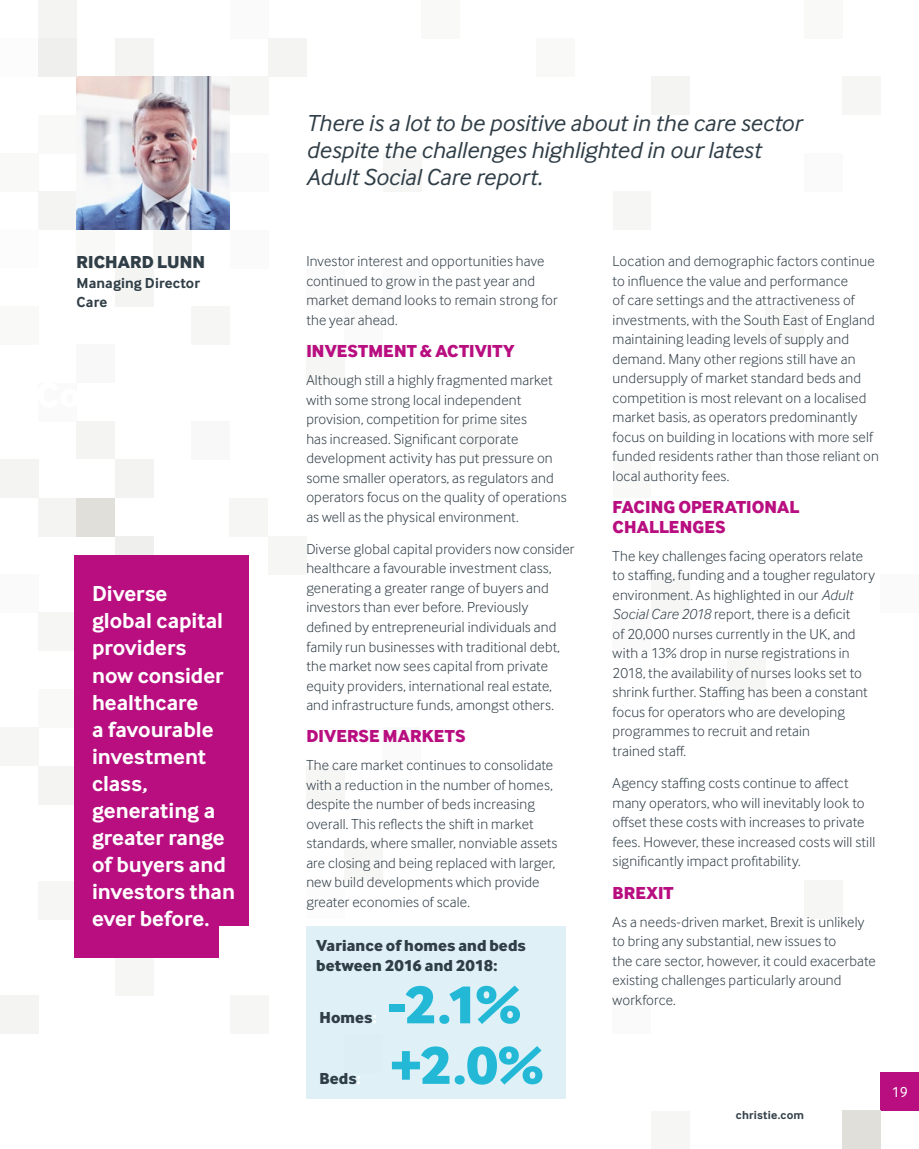
<style>
.page{position:relative;width:919px;height:1149px;background:#fff}
.page>*{position:absolute;margin:0;border:0;box-sizing:border-box;transform-origin:0 0}
.t1{font:800 55.5px "Inter Face";color:#23b9d6}
.t2{font:italic 24px/27px "Inter Face";letter-spacing:-.005em;color:#303e47}
.t3{font:700 22.5px/27px "Inter Face";color:#fff}
.t4{font:800 18px/19.5px "Inter Face";letter-spacing:.01em;color:#b80e80}
.t5{font:800 18px "Inter Face";letter-spacing:.01em;color:#303e47}
.t6{font:800 16.5px/19.8px "Inter Face";letter-spacing:.005em;color:#303e47}
.t7{font:300 15px/19.5px "Inter Face";letter-spacing:.01em;color:#303e47}
.t8{font:700 15px/19.5px "Inter Face";letter-spacing:.005em;color:#303e47}
.t9{font:15px "Inter Face";color:#fff}
.t10{font:700 12px "Inter Face";letter-spacing:.015em;color:#303e47}
.s1{color:#fff}
.s2{font-style:italic}
</style>
<div class="page">
<div style="left:880px;top:1071px;width:38px;height:39px;background:#b80e80"></div>
<div style="left:842px;top:1110px;width:38px;height:38px;background:#e0dfda"></div>
<div style="left:77px;top:230px;width:38px;height:38px;background:#f9f9f8"></div>
<div style="left:536px;top:38px;width:38px;height:39px;background:#f9f9f8"></div>
<div style="left:421px;top:0;width:38px;height:38px;background:#f9f9f8"></div>
<div style="left:38px;top:115px;width:39px;height:38px;background:#f9f9f8"></div>
<div style="left:0;top:153px;width:38px;height:38px;background:#f9f9f8"></div>
<div style="left:613px;top:191px;width:38px;height:39px;background:#f6f6f4"></div>
<div style="left:38px;top:191px;width:39px;height:39px;background:#f3f3f1"></div>
<div style="left:651px;top:77px;width:38px;height:38px;background:#f3f3f1"></div>
<div style="left:344px;top:842px;width:38px;height:38px;background:#f6f6f4"></div>
<div style="left:727px;top:651px;width:38px;height:38px;background:#f6f6f4"></div>
<div style="left:115px;top:38px;width:38px;height:39px;background:#f3f3f1"></div>
<div style="left:383px;top:153px;width:38px;height:38px;background:#f6f6f4"></div>
<div style="left:880px;top:574px;width:38px;height:38px;background:#fbfafa"></div>
<div style="left:612px;top:612px;width:38px;height:39px;background:#fbfafa"></div>
<div style="left:612px;top:995px;width:38px;height:38px;background:#fbfafa"></div>
<div style="left:804px;top:0;width:38px;height:38px;background:#f9f9f8"></div>
<div style="left:804px;top:153px;width:38px;height:38px;background:#fbfafa"></div>
<div style="left:383px;top:268px;width:38px;height:38px;background:#fbfafa"></div>
<div style="left:230px;top:0;width:38px;height:38px;background:#fbfafa"></div>
<div style="left:230px;top:153px;width:38px;height:38px;background:#fbfafa"></div>
<div style="left:345px;top:306px;width:38px;height:38px;background:#fbfafa"></div>
<div style="left:230px;top:230px;width:38px;height:38px;background:#fbfafa"></div>
<div style="left:382px;top:727px;width:39px;height:38px;background:#fbfafa"></div>
<div style="left:306px;top:268px;width:39px;height:38px;background:#fbfafa"></div>
<div style="left:804px;top:421px;width:38px;height:38px;background:#fbfafa"></div>
<div style="left:613px;top:459px;width:38px;height:38px;background:#f9f9f8"></div>
<div style="left:650px;top:574px;width:39px;height:38px;background:#f6f6f4"></div>
<div style="left:804px;top:880px;width:38px;height:38px;background:#f6f6f4"></div>
<div style="left:765px;top:306px;width:39px;height:38px;background:#f6f6f4"></div>
<div style="left:842px;top:77px;width:38px;height:38px;background:#f6f6f4"></div>
<div style="left:459px;top:421px;width:39px;height:38px;background:#f6f6f4"></div>
<div style="left:306px;top:344px;width:39px;height:39px;background:#f6f6f4"></div>
<div style="left:191px;top:306px;width:39px;height:38px;background:#f6f6f4"></div>
<div style="left:153px;top:230px;width:38px;height:38px;background:#f6f6f4"></div>
<div style="left:230px;top:77px;width:38px;height:38px;background:#f6f6f4"></div>
<hr style="left:0;top:344px;width:1px;height:39px;background:#f9f9f8">
<div style="left:0;top:306px;width:38px;height:39px;background:#f9f9f8"></div>
<div style="left:38px;top:0;width:39px;height:38px;background:#f3f3f1"></div>
<div style="left:115px;top:268px;width:38px;height:38px;background:#f3f3f1"></div>
<div style="left:268px;top:38px;width:38px;height:39px;background:#f3f3f1"></div>
<div style="left:0;top:459px;width:38px;height:38px;background:#f3f3f1"></div>
<div style="left:191px;top:421px;width:39px;height:38px;background:#fbfafa"></div>
<div style="left:38px;top:383px;width:39px;height:38px;background:#fbfafa"></div>
<div style="left:77px;top:344px;width:38px;height:39px;background:#fbfafa"></div>
<div style="left:115px;top:459px;width:38px;height:38px;background:#f3f3f1"></div>
<div style="left:306px;top:765px;width:38px;height:39px;background:#f6f6f4"></div>
<div style="left:38px;top:689px;width:39px;height:38px;background:#f9f9f8"></div>
<div style="left:230px;top:497px;width:38px;height:39px;background:#f6f6f4"></div>
<div style="left:0;top:995px;width:38px;height:38px;background:#f3f3f1"></div>
<div style="left:230px;top:995px;width:38px;height:38px;background:#f6f6f4"></div>
<div style="left:38px;top:880px;width:39px;height:38px;background:#f6f6f4"></div>
<div style="left:0;top:574px;width:38px;height:38px;background:#fbfafa"></div>
<div style="left:38px;top:498px;width:39px;height:38px;background:#f3f3f1"></div>
<div style="left:115px;top:957px;width:38px;height:38px;background:#f6f6f4"></div>
<div style="left:38px;top:612px;width:39px;height:39px;background:#f6f6f4"></div>
<div style="left:0;top:727px;width:38px;height:38px;background:#f6f6f4"></div>
<div style="left:38px;top:765px;width:39px;height:39px;background:#f3f3f1"></div>
<div style="left:268px;top:536px;width:38px;height:38px;background:#f6f6f4"></div>
<div style="left:77px;top:421px;width:38px;height:38px;background:#f3f3f1"></div>
<div style="left:77px;top:497px;width:38px;height:39px;background:#e0dfda"></div>
<div style="left:115px;top:536px;width:38px;height:38px;background:#efefed"></div>
<div style="left:651px;top:1111px;width:38px;height:37px;background:#f6f6f4"></div>
<img style="left:77px;top:77px;width:153px;height:153px">
<div style="left:75px;top:555px;width:174px;height:402px;background:#b80e80"></div>
<div style="left:219px;top:926px;width:38px;height:38px;background:#fff"></div>
<div style="left:38px;top:38px;width:39px;height:39px;background:#efefed"></div>
<div style="left:306px;top:926px;width:115px;height:172px;background:#dff1f7"></div>
<div style="left:421px;top:926px;width:145px;height:172px;background:#dff1f7"></div>
<p class="t5" style="left:77px;top:251px;width:130px">RICHARD LUNN</p>
<p class="t8" style="left:77px;top:273px;width:125px">Managing Director<br>Care</p>
<h3 class="t3" style="left:92px;top:580px;width:145px">Diverse<br>global capital providers<br>now consider healthcare<br>a favourable investment class, generating a greater range of buyers and investors than ever before.</h3>
<h2 class="t2" style="left:306px;top:109px;width:496px">There is a lot to be positive about in the care sector despite the challenges highlighted in our latest<br>Adult Social Care report.</h2>
<p class="t7" style="left:306px;top:251px;width:253px">Investor interest and opportunities have continued to grow in the past year and market demand looks to remain strong for the year ahead.</p>
<p class="t4" style="left:306px;top:341px;width:210px">INVESTMENT &amp; ACTIVITY</p>
<p class="t7" style="left:306px;top:370px;width:262px">Although still a highly fragmented market with some strong local independent provision, competition for prime sites<br>has increased. Significant corporate development activity has put pressure on some smaller operators, as regulators and operators focus on the quality of operations as well as the physical environment.</p>
<p class="t7" style="left:306px;top:539px;width:269px">Diverse global capital providers now consider healthcare a favourable investment class, generating a greater range of buyers and investors than ever before. Previously defined by entrepreneurial individuals and family run businesses with traditional debt, the market now sees capital from private equity providers, international real estate, and infrastructure funds, amongst others.</p>
<p class="t4" style="left:306px;top:726px;width:161px">DIVERSE MARKETS</p>
<p class="t7" style="left:306px;top:755px;width:252px">The care market continues to consolidate with a reduction in the number of homes, despite the number of beds increasing overall. This reflects the shift in market standards, where smaller, nonviable assets are closing and being replaced with larger, new build developments which provide greater economies of scale.</p>
<p class="t6" style="left:316px;top:935px;width:211px">Variance of homes and beds between 2016 and 2018:</p>
<p class="t6" style="left:319px;top:1007px;width:59px">Homes<span class="s1">:</span></p>
<p class="t6" style="left:319px;top:1067px;width:43px">Beds<span class="s1">:</span></p>
<h1 class="t1" style="left:388px;top:970px;width:134px">-2.1%</h1>
<h1 class="t1" style="left:390px;top:1031px;width:154px">+2.0%</h1>
<p class="t7" style="left:612px;top:251px;width:268px">Location and demographic factors continue to influence the value and performance<br>of care settings and the attractiveness of investments, with the South East of England maintaining leading levels of supply and demand. Many other regions still have an undersupply of market standard beds and competition is most relevant on a localised market basis, as operators predominantly focus on building in locations with more self funded residents rather than those reliant on local authority fees.</p>
<p class="t4" style="left:612px;top:497px;width:188px">FACING OPERATIONAL<br>CHALLENGES</p>
<p class="t7" style="left:612px;top:545px;width:264px">The key challenges facing operators relate to staffing, funding and a tougher regulatory environment. As highlighted in our <span class="s2">Adult Social Care 2018</span> report, there is a deficit<br>of 20,000 nurses currently in the UK, and with a 13% drop in nurse registrations in 2018, the availability of nurses looks set to shrink further. Staffing has been a constant focus for operators who are developing programmes to recruit and retain<br>trained staff.</p>
<p class="t7" style="left:612px;top:773px;width:264px">Agency staffing costs continue to affect many operators, who will inevitably look to offset these costs with increases to private fees. However, these increased costs will still significantly impact profitability.</p>
<p class="t4" style="left:612px;top:882px;width:62px">BREXIT</p>
<p class="t7" style="left:612px;top:911px;width:265px">As a needs-driven market, Brexit is unlikely to bring any substantial, new issues to<br>the care sector, however, it could exacerbate existing challenges particularly around workforce.</p>
<p class="t10" style="left:736px;top:1107px;width:70px">christie.com</p>
<p class="t9" style="left:891px;top:1082px;width:18px">19</p>
</div>
